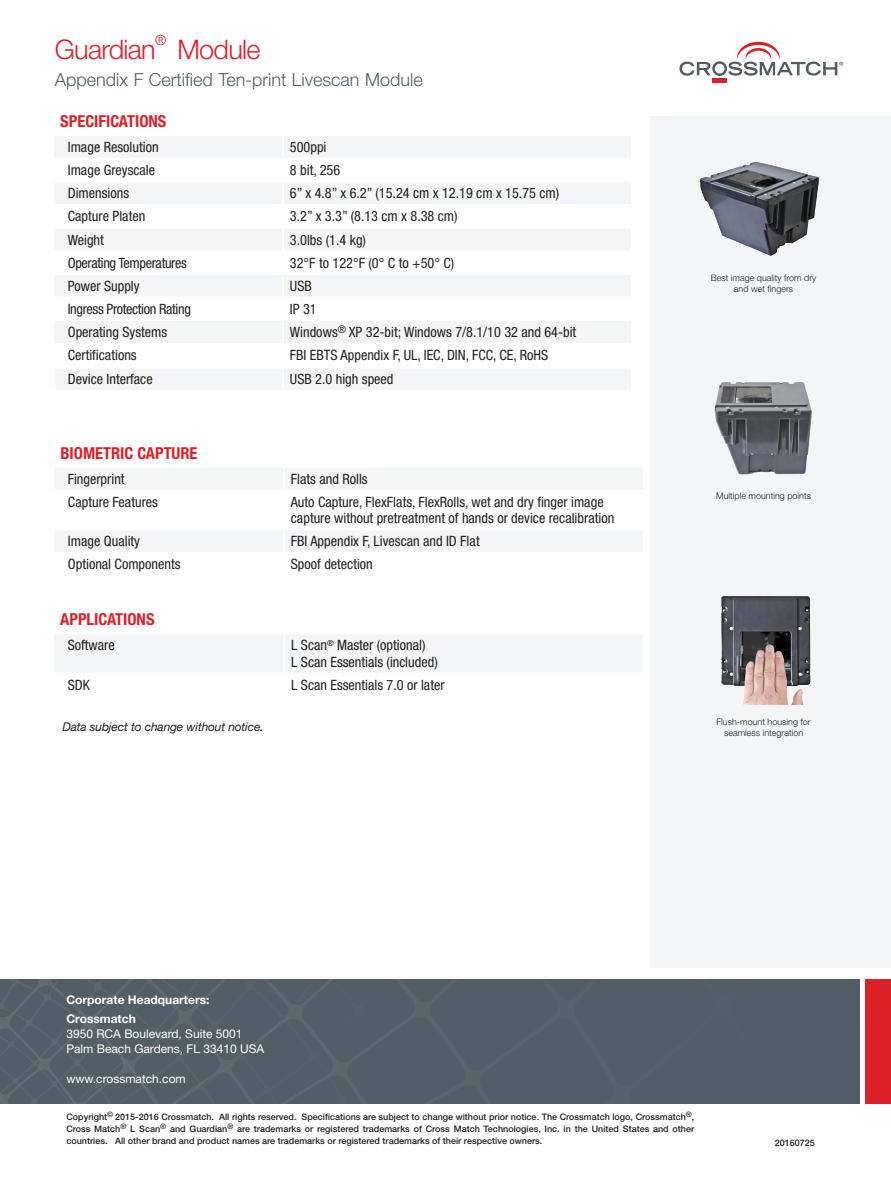
<style>
.page{position:relative;width:891px;height:1188px;background:#fff}
.page>*{position:absolute;margin:0;border:0;box-sizing:border-box;transform-origin:0 0}
.t1{font:300 27px "Helvetica Neue LT Std";letter-spacing:-.025em;color:#da2128}
.t2{font:300 18px "Helvetica Neue LT Std";color:#525e65}
.t3{font:700 condensed 16.5px "Helvetica Neue LT Std";color:#da2128}
.Schwarze_BulletPoint{font:condensed 14.25px/16.5px "Helvetica Neue LT Std";color:#231f20}
.Schwarze_BulletPoint-2{font:condensed 14.25px "Helvetica Neue LT Std";letter-spacing:-.025em;color:#231f20}
.t4{font:300 13.95px "Helvetica Neue LT Std";color:#da2128}
.adress_text{font:12px "Helvetica Neue LT Std";color:#fff}
.t5{font:italic 12px "Helvetica Neue LT Std";letter-spacing:-.015em;color:#231f20}
.adress_orange_headli{font:700 12px "Helvetica Neue LT Std";color:#fff}
.adresse_web{font:12px "Helvetica Neue LT Std";color:#fff}
.adress_black_subhead{font:700 12px "Helvetica Neue LT Std";color:#fff}
.copyright_text_white{font:500 9px/12px "Helvetica Neue LT Std";color:#231f20;text-align:justify}
.t6{font:300 9px "Helvetica Neue LT Std";color:#231f20}
</style>
<div class="page">
<div style="left:0;top:979px;width:859px;height:124px;background:#525e65"></div>
<div style="left:865px;top:979px;width:26px;height:124px;background:#da2128"></div>
<svg style="left:0;top:979px;width:332px;height:124px"></svg>
<div style="left:651px;top:117px;width:240px;height:851px;background:#f3f5f6"></div>
<div style="left:712px;top:78px;width:15px;height:5px;background:#da2128"></div>
<svg style="left:680px;top:42px;width:163px;height:34px"></svg>
<div style="left:55px;top:635px;width:587px;height:37px;background:#f3f5f6"></div>
<img style="left:721px;top:596px;width:90px;height:109px">
<img style="left:700px;top:161px;width:119px;height:95px">
<img style="left:714px;top:382px;width:98px;height:93px">
<svg style="left:55px;top:468px;width:587px;height:84px;fill:#f3f5f6"></svg>
<hr style="left:283px;top:468px;width:2px;height:21px;background:#fff">
<hr style="left:54px;top:489px;width:230px;height:2px;background:#fff">
<hr style="left:284px;top:489px;width:360px;height:2px;background:#fff">
<hr style="left:283px;top:491px;width:2px;height:38px;background:#fff">
<hr style="left:54px;top:529px;width:230px;height:1px;background:#fff">
<hr style="left:284px;top:529px;width:360px;height:1px;background:#fff">
<hr style="left:283px;top:530px;width:2px;height:22px;background:#fff">
<svg style="left:55px;top:136px;width:576px;height:253px;fill:#f3f5f6"></svg>
<hr style="left:282px;top:136px;width:2px;height:22px;background:#fff">
<hr style="left:54px;top:158px;width:229px;height:1px;background:#fff">
<hr style="left:283px;top:158px;width:349px;height:1px;background:#fff">
<hr style="left:282px;top:159px;width:2px;height:22px;background:#fff">
<hr style="left:54px;top:181px;width:229px;height:1px;background:#fff">
<hr style="left:283px;top:181px;width:349px;height:1px;background:#fff">
<hr style="left:282px;top:182px;width:2px;height:22px;background:#fff">
<hr style="left:54px;top:204px;width:229px;height:2px;background:#fff">
<hr style="left:283px;top:204px;width:349px;height:2px;background:#fff">
<hr style="left:282px;top:206px;width:2px;height:21px;background:#fff">
<hr style="left:54px;top:227px;width:229px;height:2px;background:#fff">
<hr style="left:283px;top:227px;width:349px;height:2px;background:#fff">
<hr style="left:282px;top:229px;width:2px;height:21px;background:#fff">
<hr style="left:54px;top:250px;width:229px;height:2px;background:#fff">
<hr style="left:283px;top:250px;width:349px;height:2px;background:#fff">
<hr style="left:282px;top:252px;width:2px;height:21px;background:#fff">
<hr style="left:54px;top:273px;width:229px;height:2px;background:#fff">
<hr style="left:283px;top:273px;width:349px;height:2px;background:#fff">
<hr style="left:282px;top:275px;width:2px;height:22px;background:#fff">
<hr style="left:54px;top:297px;width:229px;height:1px;background:#fff">
<hr style="left:283px;top:297px;width:349px;height:1px;background:#fff">
<hr style="left:282px;top:298px;width:2px;height:22px;background:#fff">
<hr style="left:54px;top:320px;width:229px;height:1px;background:#fff">
<hr style="left:283px;top:320px;width:349px;height:1px;background:#fff">
<hr style="left:282px;top:321px;width:2px;height:22px;background:#fff">
<hr style="left:54px;top:343px;width:229px;height:1px;background:#fff">
<hr style="left:283px;top:343px;width:349px;height:1px;background:#fff">
<hr style="left:282px;top:344px;width:2px;height:23px;background:#fff">
<hr style="left:283px;top:367px;width:349px;height:2px;background:#fff">
<hr style="left:54px;top:367px;width:229px;height:2px;background:#fff">
<hr style="left:282px;top:369px;width:2px;height:21px;background:#fff">
<p class="t1" style="left:55px;top:33px;width:102px">Guardian</p>
<p class="t4" style="left:155px;top:32px;width:13px">®</p>
<p class="t1" style="left:177px;top:33px;width:85px">Module</p>
<p class="t2" style="left:55px;top:69px;width:369px">Appendix F Certified Ten-print Livescan Module</p>
<p class="t3" style="left:60px;top:111px;width:108px">SPECIFICATIONS</p>
<p class="Schwarze_BulletPoint" style="left:68px;top:139px;width:92px">Image Resolution</p>
<p class="Schwarze_BulletPoint" style="left:290px;top:139px;width:38px">500ppi</p>
<p class="Schwarze_BulletPoint" style="left:68px;top:162px;width:89px">Image Greyscale</p>
<p class="Schwarze_BulletPoint" style="left:290px;top:162px;width:52px">8 bit, 256</p>
<p class="Schwarze_BulletPoint" style="left:68px;top:185px;width:63px">Dimensions</p>
<p class="Schwarze_BulletPoint" style="left:290px;top:185px;width:271px">6” x 4.8” x 6.2” (15.24 cm x 12.19 cm x 15.75 cm)</p>
<p class="Schwarze_BulletPoint" style="left:68px;top:208px;width:79px">Capture Platen</p>
<p class="Schwarze_BulletPoint" style="left:290px;top:208px;width:169px">3.2” x 3.3” (8.13 cm x 8.38 cm)</p>
<p class="Schwarze_BulletPoint" style="left:68px;top:231px;width:38px">Weight</p>
<p class="Schwarze_BulletPoint" style="left:290px;top:231px;width:78px">3.0lbs (1.4 kg)</p>
<p class="Schwarze_BulletPoint-2" style="left:68px;top:254px;width:121px">Operating Temperatures</p>
<p class="Schwarze_BulletPoint" style="left:290px;top:254px;width:166px">32°F to 122°F (0° C to +50° C)</p>
<p class="Schwarze_BulletPoint" style="left:68px;top:277px;width:73px">Power Supply</p>
<p class="Schwarze_BulletPoint" style="left:290px;top:277px;width:23px">USB</p>
<p class="Schwarze_BulletPoint-2" style="left:68px;top:301px;width:125px">Ingress Protection Rating</p>
<p class="Schwarze_BulletPoint" style="left:290px;top:301px;width:28px">IP 31</p>
<p class="Schwarze_BulletPoint" style="left:68px;top:324px;width:101px">Operating Systems</p>
<p class="Schwarze_BulletPoint" style="left:290px;top:324px;width:288px">Windows<sup>®</sup> XP 32-bit; Windows 7/8.1/10 32 and 64-bit</p>
<p class="Schwarze_BulletPoint" style="left:68px;top:347px;width:70px">Certifications</p>
<p class="Schwarze_BulletPoint" style="left:290px;top:347px;width:260px">FBI EBTS Appendix F, UL, IEC, DIN, FCC, CE, RoHS</p>
<p class="Schwarze_BulletPoint" style="left:68px;top:371px;width:86px">Device Interface</p>
<p class="Schwarze_BulletPoint" style="left:290px;top:371px;width:105px">USB 2.0 high speed</p>
<p class="t3" style="left:60px;top:443px;width:139px">BIOMETRIC CAPTURE</p>
<p class="Schwarze_BulletPoint" style="left:68px;top:470px;width:58px">Fingerprint</p>
<p class="Schwarze_BulletPoint" style="left:291px;top:470px;width:78px">Flats and Rolls</p>
<p class="Schwarze_BulletPoint" style="left:68px;top:493px;width:92px">Capture Features</p>
<p class="Schwarze_BulletPoint" style="left:291px;top:493px;width:325px">Auto Capture, FlexFlats, FlexRolls, wet and dry finger image capture without pretreatment of hands or device recalibration</p>
<p class="Schwarze_BulletPoint" style="left:68px;top:533px;width:74px">Image Quality</p>
<p class="Schwarze_BulletPoint" style="left:291px;top:533px;width:190px">FBI Appendix F, Livescan and ID Flat</p>
<p class="Schwarze_BulletPoint" style="left:68px;top:556px;width:114px">Optional Components</p>
<p class="Schwarze_BulletPoint" style="left:291px;top:556px;width:84px">Spoof detection</p>
<p class="t3" style="left:60px;top:609px;width:96px">APPLICATIONS</p>
<p class="Schwarze_BulletPoint" style="left:68px;top:637px;width:48px">Software</p>
<p class="Schwarze_BulletPoint" style="left:291px;top:637px;width:148px">L Scan<sup>®</sup> Master (optional)<br>L Scan Essentials (included)</p>
<p class="Schwarze_BulletPoint" style="left:68px;top:677px;width:24px">SDK</p>
<p class="Schwarze_BulletPoint" style="left:291px;top:677px;width:155px">L Scan Essentials 7.0 or later</p>
<p class="t5" style="left:63px;top:719px;width:203px">Data subject to change without notice.</p>
<p class="t6" style="left:711px;top:272px;width:107px">Best image quality from dry</p>
<p class="t6" style="left:734px;top:283px;width:61px">and wet fingers</p>
<p class="t6" style="left:716px;top:491px;width:96px">Multiple mounting points</p>
<p class="t6" style="left:716px;top:716px;width:96px">Flush-mount housing for</p>
<p class="t6" style="left:724px;top:727px;width:81px">seamless integration</p>
<p class="adress_orange_headli" style="left:66px;top:993px;width:145px">Corporate Headquarters:</p>
<p class="adress_black_subhead" style="left:66px;top:1012px;width:71px">Crossmatch</p>
<p class="adress_text" style="left:66px;top:1027px;width:178px">3950 RCA Boulevard, Suite 5001</p>
<p class="adress_text" style="left:66px;top:1042px;width:200px">Palm Beach Gardens, FL 33410 USA</p>
<p class="adresse_web" style="left:66px;top:1072px;width:121px">www.crossmatch.com</p>
<p class="copyright_text_white" style="left:66px;top:1111px;width:629px">Copyright<sup>©</sup> 2015-2016 Crossmatch. All rights reserved. Specifications are subject to change without prior notice. The Crossmatch logo, Crossmatch<sup>®</sup>, Cross Match<sup>®</sup> L Scan<sup>®</sup> and Guardian<sup>®</sup> are trademarks or registered trademarks of Cross Match Technologies, Inc. in the United States and other countries. All other brand and product names are trademarks or registered trademarks of their respective owners.</p>
<p class="copyright_text_white" style="left:775px;top:1137px;width:42px">20160725</p>
</div>
